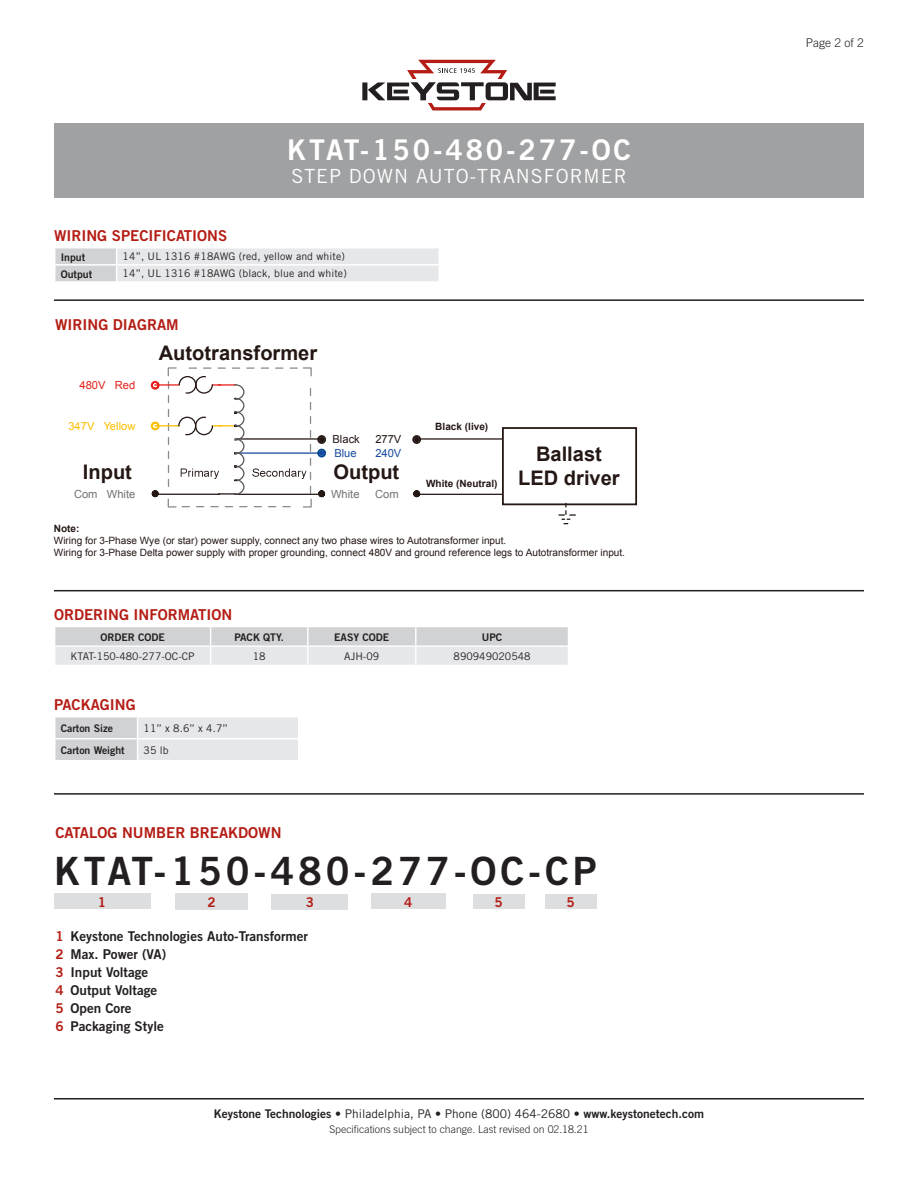
<style>
.page{position:relative;width:918px;height:1188px;background:#fff}
.page>*{position:absolute;margin:0;border:0;box-sizing:border-box;transform-origin:0 0}
.t1{font:39px "Trade Gothic Bold Two";letter-spacing:.1em;color:#231f20}
.t2{font:28.5px "Trade Gothic Bold Two";letter-spacing:.1em;color:#fff}
.t3{font:700 20.1px/24.2px "Arial";color:#241714;text-align:center}
.t4{font:19.5px "Trade Gothic";letter-spacing:.05em;color:#fff}
.Heading_01{font:15px "Trade Gothic Bold Two";color:#b41d15}
.Catalog_Key{font:13.5px "Trade Gothic Bold Two";color:#231f20}
.Catalog_BarNumber{font:13.5px "Trade Gothic Bold Two";color:#b41d15}
.t5{font:12px "Trade Gothic Bold Two";color:#231f20}
.t6{font:300 12px "Trade Gothic";color:#231f20}
.t7{font:11.1px "Arial";color:#737073}
.t8{font:11.1px "Arial";color:#fabf00}
.t9{font:11.1px "Arial";color:#241714}
.t10{font:11.1px "Arial";color:#174a9e}
.t11{font:11.1px "Arial";color:#e81f1a}
.t12{font:10.5px "Trade Gothic";letter-spacing:.01em;color:#231f20}
.t13{font:10.5px "Trade Gothic Bold Two";color:#231f20}
.Rev{font:300 10.5px "Trade Gothic";color:#231f20}
.t14{font:10.05px/12px "Arial";color:#241714}
.t15{font:700 10.05px "Arial";color:#241714}
.s1{color:#b41d15}
.s2{font-family:"Trade Gothic"}
</style>
<div class="page">
<svg style="left:362px;top:60px;width:194px;height:50px"></svg>
<div style="left:54px;top:123px;width:810px;height:74px;background:#a0a1a3"></div>
<div style="left:151px;top:422px;width:9px;height:8px;border:2px solid #fabf00;border-radius:50%"></div>
<hr style="left:236px;top:438px;width:85px;height:2px;background:#241714">
<hr style="left:236px;top:494px;width:85px;height:1px;background:#241714">
<hr style="left:236px;top:452px;width:85px;height:2px;background:#174a9e">
<div style="left:317px;top:449px;width:9px;height:8px;border:2px solid #004591;border-radius:50%"></div>
<div style="left:151px;top:381px;width:9px;height:9px;border:2px solid #e81f1a;border-radius:50%"></div>
<div style="left:317px;top:435px;width:9px;height:9px;border:2px solid #241714;border-radius:50%"></div>
<svg style="left:318px;top:490px;width:7px;height:7px"></svg>
<svg style="left:152px;top:367px;width:160px;height:141px"></svg>
<hr style="left:417px;top:438px;width:85px;height:2px;background:#241714">
<hr style="left:417px;top:494px;width:85px;height:1px;background:#241714">
<div style="left:412px;top:435px;width:9px;height:9px;border:2px solid #241714;border-radius:50%"></div>
<svg style="left:413px;top:490px;width:7px;height:7px"></svg>
<div style="left:502px;top:427px;width:135px;height:78px;border:2px solid #241714"></div>
<svg style="left:559px;top:503px;width:16px;height:21px"></svg>
<svg style="left:55px;top:627px;width:513px;height:38px;background:#dddee0"></svg>
<hr style="left:54px;top:793px;width:810px;height:2px;background:#231f20">
<hr style="left:54px;top:590px;width:810px;height:1px;background:#231f20">
<hr style="left:54px;top:299px;width:810px;height:2px;background:#231f20">
<svg style="left:55px;top:717px;width:243px;height:43px;background:#e0e1e3"></svg>
<hr style="left:54px;top:738px;width:84px;height:1px;background:#fff">
<hr style="left:54px;top:739px;width:2px;height:21px;background:#fff">
<svg style="left:55px;top:248px;width:384px;height:33px;background:#e4e5e7"></svg>
<hr style="left:54px;top:1098px;width:810px;height:2px;background:#231f20">
<div style="left:54px;top:894px;width:96px;height:15px;background:#dddee0"></div>
<div style="left:176px;top:894px;width:72px;height:16px;background:#dddee0"></div>
<div style="left:272px;top:894px;width:76px;height:15px;background:#dddee0"></div>
<div style="left:371px;top:894px;width:75px;height:15px;background:#dddee0"></div>
<div style="left:473px;top:894px;width:51px;height:14px;background:#dddee0"></div>
<div style="left:545px;top:894px;width:51px;height:14px;background:#dddee0"></div>
<p class="t2" style="left:287px;top:132px;width:345px">KTAT-150-480-277-OC</p>
<p class="t4" style="left:291px;top:165px;width:337px">STEP DOWN AUTO-TRANSFORMER</p>
<p class="Heading_01" style="left:54px;top:226px;width:175px">WIRING SPECIFICATIONS</p>
<p class="t13" style="left:61px;top:250px;width:26px">Input</p>
<p class="t12" style="left:123px;top:250px;width:224px">14”, UL 1316 #18AWG (red, yellow and white)</p>
<p class="t13" style="left:61px;top:267px;width:33px">Output</p>
<p class="t12" style="left:123px;top:267px;width:226px">14”, UL 1316 #18AWG (black, blue and white)</p>
<p class="Heading_01" style="left:55px;top:315px;width:125px">WIRING DIAGRAM</p>
<p class="t11" style="left:80px;top:378px;width:57px">480V Red</p>
<p class="t8" style="left:68px;top:419px;width:69px">347V Yellow</p>
<h3 class="t3" style="left:159px;top:341px;width:160px">Autotransformer</h3>
<p class="t9" style="left:333px;top:432px;width:29px">Black</p>
<p class="t9" style="left:375px;top:432px;width:28px">277V</p>
<p class="t10" style="left:334px;top:446px;width:24px">Blue</p>
<p class="t10" style="left:375px;top:446px;width:28px">240V</p>
<h3 class="t3" style="left:83px;top:461px;width:51px">Input</h3>
<h3 class="t3" style="left:333px;top:461px;width:67px">Output</h3>
<p class="t7" style="left:74px;top:487px;width:63px">Com White</p>
<p class="t7" style="left:331px;top:487px;width:30px">White</p>
<p class="t7" style="left:375px;top:487px;width:25px">Com</p>
<p class="t15" style="left:435px;top:420px;width:55px">Black (live)</p>
<p class="t15" style="left:426px;top:477px;width:73px">White (Neutral)</p>
<h3 class="t3" style="left:518px;top:443px;width:103px">Ballast<br>LED driver</h3>
<p class="t15" style="left:54px;top:522px;width:27px">Note:</p>
<p class="t14" style="left:54px;top:535px;width:573px">Wiring for 3-Phase Wye (or star) power supply, connect any two phase wires to Autotransformer input.<br>Wiring for 3-Phase Delta power supply with proper grounding, connect 480V and ground reference legs to Autotransformer input.</p>
<p class="Heading_01" style="left:54px;top:606px;width:180px">ORDERING INFORMATION</p>
<p class="t13" style="left:100px;top:630px;width:66px">ORDER CODE</p>
<p class="t13" style="left:234px;top:630px;width:51px">PACK QTY.</p>
<p class="t13" style="left:334px;top:630px;width:57px">EASY CODE</p>
<p class="t13" style="left:482px;top:630px;width:22px">UPC</p>
<p class="t12" style="left:71px;top:650px;width:126px">KTAT-150-480-277-OC-CP</p>
<p class="t12" style="left:253px;top:650px;width:14px">18</p>
<p class="t12" style="left:344px;top:650px;width:36px">AJH-09</p>
<p class="t12" style="left:454px;top:650px;width:78px">890949020548</p>
<p class="Heading_01" style="left:54px;top:695px;width:83px">PACKAGING</p>
<p class="t13" style="left:61px;top:722px;width:54px">Carton Size</p>
<p class="t12" style="left:144px;top:722px;width:86px">11’’ x 8.6’’ x 4.7’’</p>
<p class="t13" style="left:61px;top:744px;width:66px">Carton Weight</p>
<p class="t12" style="left:144px;top:744px;width:27px">35 lb</p>
<p class="Heading_01" style="left:56px;top:824px;width:228px">CATALOG NUMBER BREAKDOWN</p>
<p class="t1" style="left:54px;top:847px;width:544px">KTAT-150-480-277-OC-CP</p>
<p class="Catalog_BarNumber" style="left:98px;top:894px;width:10px">1</p>
<p class="Catalog_BarNumber" style="left:208px;top:894px;width:10px">2</p>
<p class="Catalog_BarNumber" style="left:306px;top:894px;width:10px">3</p>
<p class="Catalog_BarNumber" style="left:404px;top:894px;width:10px">4</p>
<p class="Catalog_BarNumber" style="left:495px;top:893px;width:10px">5</p>
<p class="Catalog_BarNumber" style="left:567px;top:893px;width:10px">5</p>
<p class="Catalog_Key" style="left:56px;top:928px;width:254px"><span class="s1">1</span> Keystone Technologies Auto-Transformer</p>
<p class="Catalog_Key" style="left:56px;top:946px;width:112px"><span class="s1">2</span> Max. Power (VA)</p>
<p class="Catalog_Key" style="left:56px;top:964px;width:94px"><span class="s1">3</span> Input Voltage</p>
<p class="Catalog_Key" style="left:56px;top:982px;width:103px"><span class="s1">4</span> Output Voltage</p>
<p class="Catalog_Key" style="left:56px;top:1000px;width:78px"><span class="s1">5</span> Open Core</p>
<p class="Catalog_Key" style="left:56px;top:1018px;width:110px"><span class="s1">6</span> Packaging Style</p>
<p class="t5" style="left:214px;top:1106px;width:492px">Keystone Technologies <span class="s2">• Philadelphia, PA • Phone (800) 464-2680 •</span> www.keystonetech.com</p>
<p class="Rev" style="left:329px;top:1123px;width:261px">Specifications subject to change. Last revised on 02.18.21</p>
<p class="t6" style="left:806px;top:36px;width:60px">Page 2 of 2</p>
</div>
